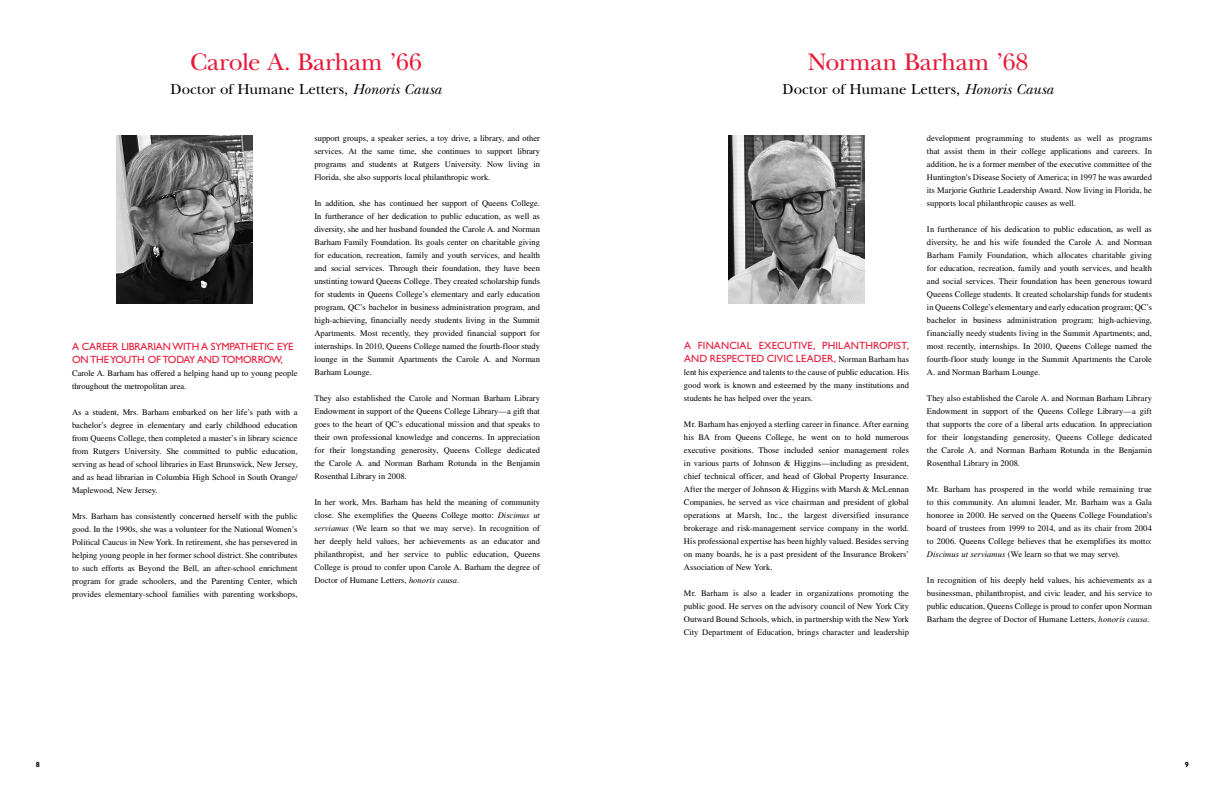
<style>
.page{position:relative;width:1224px;height:792px;background:#fff}
.page>*{position:absolute;margin:0;border:0;box-sizing:border-box;transform-origin:0 0}
.Humane_Letters{font:25px "New Baskerville Std";letter-spacing:-.005em;color:#e71939}
.honoris_causa{font:15px "New Baskerville Std";color:#000}
.Body_Copy{font:10.5px/13px "Gill Sans Std";letter-spacing:.01em;color:#e71939}
.Body_Copy-2{font:10.5px/13px "Gill Sans Std";letter-spacing:-.02em;color:#e71939}
.Body_Copy-3{font:8.5px/13px "Times LT Std";color:#000;text-align:justify}
.t1{font:700 7.5px "Gill Sans Std";color:#000}
.s1{font-style:italic}
.s2{font-family:"Times LT Std";font-size:8.5px;color:#000}
</style>
<div class="page">
<img style="left:116px;top:135px;width:137px;height:168px">
<img style="left:728px;top:135px;width:137px;height:168px">
<h5 class="Humane_Letters" style="left:190px;top:47px;width:233px">Carole A. Barham ’66</h5>
<h6 class="honoris_causa" style="left:171px;top:80px;width:272px">Doctor of Humane Letters, <span class="s1">Honoris Causa</span></h6>
<p class="Body_Copy-2" style="left:72px;top:340px;width:223px">A CAREER LIBRARIAN WITH A SYMPATHETIC EYE<br>ON THE YOUTH OF TODAY AND TOMORROW,</p>
<p class="Body_Copy-3" style="left:72px;top:367px;width:227px">Carole A. Barham has offered a helping hand up to young people throughout the metropolitan area.</p>
<p class="Body_Copy-3" style="left:72px;top:406px;width:227px">As a student, Mrs. Barham embarked on her life’s path with a bachelor’s degree in elementary and early childhood education from Queens College, then completed a master’s in library science from Rutgers University. She committed to public education, serving as head of school libraries in East Brunswick, New Jersey, and as head librarian in Columbia High School in South Orange/ Maplewood, New Jersey.</p>
<p class="Body_Copy-3" style="left:72px;top:510px;width:227px">Mrs. Barham has consistently concerned herself with the public good. In the 1990s, she was a volunteer for the National Women’s Political Caucus in New York. In retirement, she has persevered in helping young people in her former school district. She contributes to such efforts as Beyond the Bell, an after-school enrichment program for grade schoolers, and the Parenting Center, which provides elementary-school families with parenting workshops,</p>
<p class="Body_Copy-3" style="left:314px;top:131px;width:227px">support groups, a speaker series, a toy drive, a library, and other services. At the same time, she continues to support library programs and students at Rutgers University. Now living in Florida, she also supports local philanthropic work.</p>
<p class="Body_Copy-3" style="left:314px;top:196px;width:227px">In addition, she has continued her support of Queens College.<br>In furtherance of her dedication to public education, as well as diversity, she and her husband founded the Carole A. and Norman Barham Family Foundation. Its goals center on charitable giving for education, recreation, family and youth services, and health and social services. Through their foundation, they have been unstinting toward Queens College. They created scholarship funds for students in Queens College’s elementary and early education program, QC’s bachelor in business administration program, and high-achieving, financially needy students living in the Summit Apartments. Most recently, they provided financial support for internships. In 2010, Queens College named the fourth-floor study lounge in the Summit Apartments the Carole A. and Norman Barham Lounge.</p>
<p class="Body_Copy-3" style="left:314px;top:391px;width:227px">They also established the Carole and Norman Barham Library Endowment in support of the Queens College Library—a gift that goes to the heart of QC’s educational mission and that speaks to their own professional knowledge and concerns. In appreciation for their longstanding generosity, Queens College dedicated the Carole A. and Norman Barham Rotunda in the Benjamin Rosenthal Library in 2008.</p>
<p class="Body_Copy-3" style="left:314px;top:495px;width:227px">In her work, Mrs. Barham has held the meaning of community close. She exemplifies the Queens College motto: <span class="s1">Discimus ut serviamus</span> (We learn so that we may serve). In recognition of her deeply held values, her achievements as an educator and philanthropist, and her service to public education, Queens College is proud to confer upon Carole A. Barham the degree of Doctor of Humane Letters, <span class="s1">honoris causa</span>.</p>
<h5 class="Humane_Letters" style="left:807px;top:47px;width:223px">Norman Barham ’68</h5>
<h6 class="honoris_causa" style="left:783px;top:80px;width:272px">Doctor of Humane Letters, <span class="s1">Honoris Causa</span></h6>
<p class="Body_Copy" style="left:684px;top:339px;width:227px">A FINANCIAL EXECUTIVE, PHILANTHROPIST,<br>AND RESPECTED CIVIC LEADER, <span class="s2">Norman Barham has</span></p>
<p class="Body_Copy-3" style="left:684px;top:366px;width:227px">lent his experience and talents to the cause of public education. His good work is known and esteemed by the many institutions and students he has helped over the years.</p>
<p class="Body_Copy-3" style="left:684px;top:418px;width:227px">Mr. Barham has enjoyed a sterling career in finance. After earning his BA from Queens College, he went on to hold numerous executive positions. Those included senior management roles in various parts of Johnson &amp; Higgins—including as president, chief technical officer, and head of Global Property Insurance.<br>After the merger of Johnson &amp; Higgins with Marsh &amp; McLennan Companies, he served as vice chairman and president of global operations at Marsh, Inc., the largest diversified insurance brokerage and risk-management service company in the world.<br>His professional expertise has been highly valued. Besides serving on many boards, he is a past president of the Insurance Brokers’ Association of New York.</p>
<p class="Body_Copy-3" style="left:684px;top:587px;width:227px">Mr. Barham is also a leader in organizations promoting the public good. He serves on the advisory council of New York City Outward Bound Schools, which, in partnership with the New York City Department of Education, brings character and leadership</p>
<p class="Body_Copy-3" style="left:927px;top:131px;width:227px">development programming to students as well as programs that assist them in their college applications and careers. In addition, he is a former member of the executive committee of the Huntington’s Disease Society of America; in 1997 he was awarded its Marjorie Guthrie Leadership Award. Now living in Florida, he supports local philanthropic causes as well.</p>
<p class="Body_Copy-3" style="left:927px;top:222px;width:227px">In furtherance of his dedication to public education, as well as diversity, he and his wife founded the Carole A. and Norman Barham Family Foundation, which allocates charitable giving for education, recreation, family and youth services, and health and social services. Their foundation has been generous toward Queens College students. It created scholarship funds for students in Queens College’s elementary and early education program; QC’s bachelor in business administration program; high-achieving, financially needy students living in the Summit Apartments; and, most recently, internships. In 2010, Queens College named the fourth-floor study lounge in the Summit Apartments the Carole A. and Norman Barham Lounge.</p>
<p class="Body_Copy-3" style="left:927px;top:391px;width:227px">They also established the Carole A. and Norman Barham Library Endowment in support of the Queens College Library—a gift that supports the core of a liberal arts education. In appreciation for their longstanding generosity, Queens College dedicated the Carole A. and Norman Barham Rotunda in the Benjamin Rosenthal Library in 2008.</p>
<p class="Body_Copy-3" style="left:927px;top:482px;width:227px">Mr. Barham has prospered in the world while remaining true to this community. An alumni leader, Mr. Barham was a Gala honoree in 2000. He served on the Queens College Foundation’s board of trustees from 1999 to 2014, and as its chair from 2004 to 2006. Queens College believes that he exemplifies its motto:</p>
<p class="Body_Copy-3" style="left:927px;top:547px;width:195px"><span class="s1">Discimus ut serviamus</span> (We learn so that we may serve).</p>
<p class="Body_Copy-3" style="left:927px;top:573px;width:227px">In recognition of his deeply held values, his achievements as a businessman, philanthropist, and civic leader, and his service to public education, Queens College is proud to confer upon Norman Barham the degree of Doctor of Humane Letters, <span class="s1">honoris causa</span>.</p>
<p class="t1" style="left:36px;top:760px;width:6px">8</p>
<p class="t1" style="left:1185px;top:760px;width:6px">9</p>
</div>
